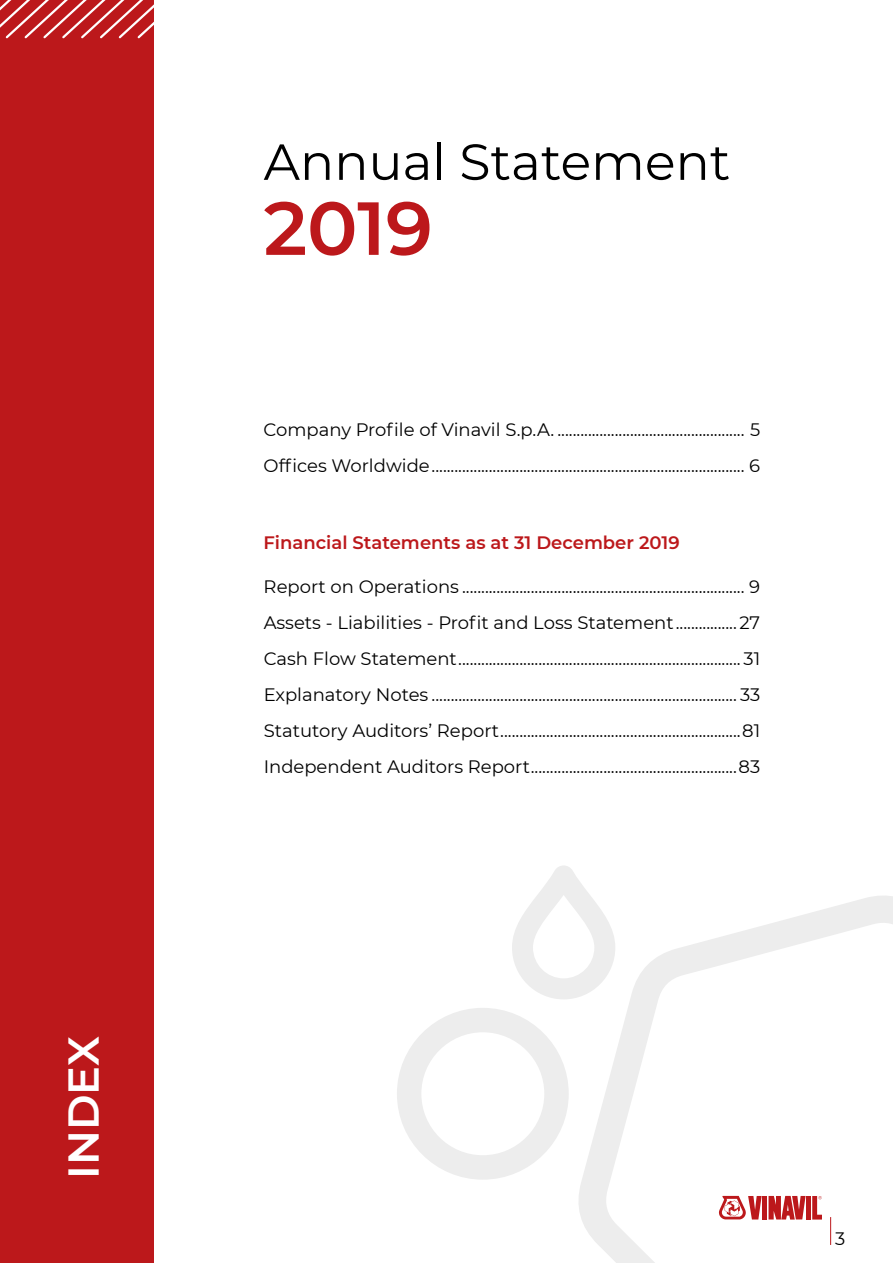
<style>
.page{position:relative;width:893px;height:1263px;background:#fff}
.page>*{position:absolute;margin:0;border:0;box-sizing:border-box;transform-origin:0 0}
.t1{font:600 75px "Montserrat";color:#bc181b}
.t2{font:50.7px "Montserrat";color:#000}
.t3{font:600 43.05px "Montserrat";color:#fff}
.t4{font:18px/36px "Montserrat";color:#000}
.t5{font:600 18px "Montserrat";color:#bc181b}
</style>
<div class="page">
<div style="left:0;top:0;width:153px;height:1263px;background:#bc181b"></div>
<svg style="left:0;top:0;width:153px;height:39px"></svg>
<svg style="left:579px;top:896px;width:314px;height:367px"></svg>
<svg style="left:397px;top:1008px;width:172px;height:172px"></svg>
<svg style="left:512px;top:866px;width:103px;height:133px"></svg>
<h3 class="t3" style="left:53px;top:1179px;width:144px;rotate:-90deg">INDEX</h3>
<h2 class="t2" style="left:264px;top:127px;width:468px">Annual Statement</h2>
<h1 class="t1" style="left:264px;top:175px;width:171px">2019</h1>
<p class="t4" style="left:264px;top:411px;width:498px">Company Profile of Vinavil S.p.A. ................................................. 5<br>Offices Worldwide.................................................................................. 6</p>
<p class="t5" style="left:264px;top:529px;width:417px">Financial Statements as at 31 December 2019</p>
<p class="t4" style="left:264px;top:568px;width:498px;text-align:justify">Report on Operations .......................................................................... 9<br>Assets - Liabilities - Profit and Loss Statement ................ 27<br>Cash Flow Statement.......................................................................... 31<br>Explanatory Notes ................................................................................ 33<br>Statutory Auditors’ Report...............................................................81<br>Independent Auditors Report......................................................83</p>
<p class="t4" style="left:835px;top:1220px;width:12px">3</p>
</div>
